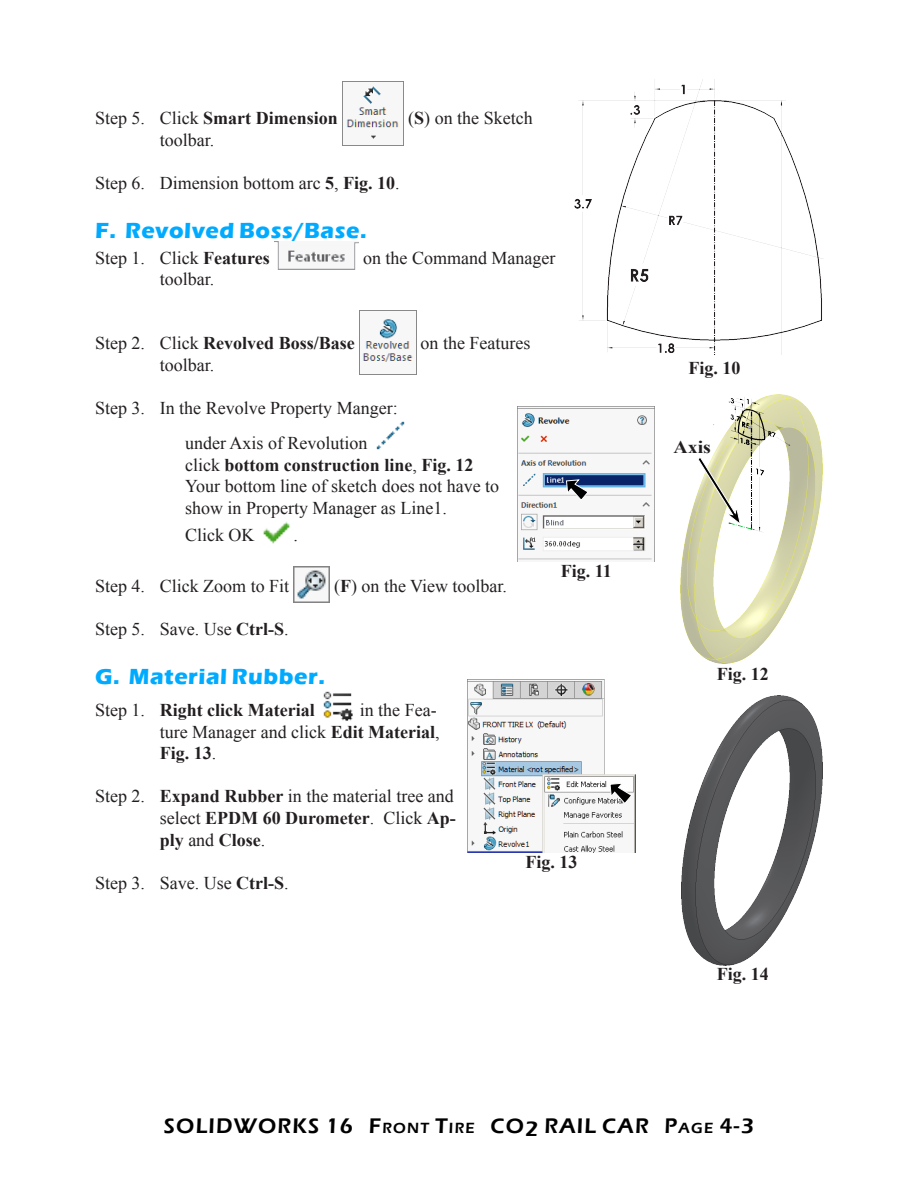
<style>
.page{position:relative;width:918px;height:1188px;background:#fff}
.page>*{position:absolute;margin:0;border:0;box-sizing:border-box;transform-origin:0 0}
.Subhead_1{font:700 22.5px "Eras ITC";letter-spacing:.025em;color:#00abff}
.t1{font:600 21.75px "Eras ITC";letter-spacing:.055em;color:#000}
.Body_text{font:18px/21.6px "Times New Roman";color:#231f20}
.Body_text-2{font:700 18px "Times New Roman";color:#231f20}
.Fig_No{font:700 18px "Times New Roman";color:#231f20}
.Coor{font:700 18px "Times New Roman";color:#231f20;scale:1.1 1}
.s1{font-weight:400}
.s2{font-weight:700}
.s3{font-size:15.15px}
</style>
<div class="page">
<img style="left:342px;top:81px;width:62px;height:64px">
<img style="left:274px;top:241px;width:85px;height:29px">
<img style="left:359px;top:310px;width:57px;height:65px">
<img style="left:376px;top:421px;width:29px;height:29px">
<img style="left:263px;top:521px;width:27px;height:23px">
<img style="left:294px;top:567px;width:36px;height:36px">
<img style="left:323px;top:691px;width:30px;height:30px">
<img style="left:574px;top:80px;width:249px;height:275px">
<img style="left:518px;top:406px;width:137px;height:155px">
<img style="left:681px;top:394px;width:141px;height:270px">
<svg style="left:566px;top:479px;width:23px;height:22px"></svg>
<svg style="left:697px;top:456px;width:44px;height:69px"></svg>
<img style="left:467px;top:680px;width:168px;height:173px">
<svg style="left:610px;top:783px;width:22px;height:21px"></svg>
<img style="left:682px;top:696px;width:141px;height:269px">
<p class="Body_text-2" style="left:95px;top:106px;width:244px"><span class="s1">Step 5. Click</span> Smart Dimension</p>
<p class="Body_text" style="left:408px;top:107px;width:126px">(<span class="s2">S</span>) on the Sketch</p>
<p class="Body_text" style="left:160px;top:129px;width:56px">toolbar.</p>
<p class="Body_text" style="left:95px;top:172px;width:306px">Step 6. Dimension bottom arc <span class="s2">5</span>, <span class="s2">Fig. 10</span>.</p>
<p class="Subhead_1" style="left:95px;top:217px;width:273px">F. Revolved Boss/Base.</p>
<p class="Body_text" style="left:95px;top:247px;width:176px">Step 1. Click <span class="s2">Features</span></p>
<p class="Body_text" style="left:363px;top:247px;width:194px">on the Command Manager</p>
<p class="Body_text" style="left:160px;top:268px;width:56px">toolbar.</p>
<p class="Body_text-2" style="left:95px;top:331px;width:261px"><span class="s1">Step 2. Click</span> Revolved Boss/Base</p>
<p class="Body_text" style="left:421px;top:332px;width:111px">on the Features</p>
<p class="Body_text" style="left:160px;top:354px;width:56px">toolbar.</p>
<p class="Body_text" style="left:185px;top:390px;width:214px;line-height:35.1px;text-indent:-90px">Step 3. In the Revolve Property Manger: under Axis of Revolution</p>
<p class="Body_text" style="left:185px;top:453px;width:316px">click <span class="s2">bottom construction line</span>, <span class="s2">Fig. 12<br></span>Your bottom line of sketch does not have to show in Property Manager as Line1.</p>
<p class="Body_text" style="left:185px;top:524px;width:71px">Click OK</p>
<p class="Body_text" style="left:293px;top:524px;width:6px">.</p>
<p class="Body_text" style="left:95px;top:575px;width:196px">Step 4. Click Zoom to Fit</p>
<p class="Body_text" style="left:334px;top:575px;width:174px">(<span class="s2">F</span>) on the View toolbar.</p>
<p class="Body_text" style="left:95px;top:618px;width:195px">Step 5. Save. Use <span class="s2">Ctrl-S</span>.</p>
<p class="Subhead_1" style="left:95px;top:663px;width:231px">G. Material Rubber.</p>
<p class="Body_text-2" style="left:95px;top:698px;width:221px"><span class="s1">Step 1.</span> Right click Material</p>
<p class="Fig_No" style="left:561px;top:559px;width:52px">Fig. 11</p>
<p class="Body_text" style="left:160px;top:699px;width:281px;text-indent:200px">in the Fea&shy;ture Manager and click <span class="s2">Edit Material</span>,<br><span class="s2">Fig. 13</span>.</p>
<p class="Body_text" style="left:160px;top:785px;width:298px;text-align:justify;text-indent:-65px">Step 2. <span class="s2">Expand Rubber</span> in the material tree and select <span class="s2">EPDM 60 Durometer</span>. Click <span class="s2">Ap&shy;ply</span> and <span class="s2">Close</span>.</p>
<p class="Body_text" style="left:95px;top:872px;width:195px">Step 3. Save. Use <span class="s2">Ctrl-S</span>.</p>
<p class="Fig_No" style="left:525px;top:850px;width:54px">Fig. 13</p>
<p class="Fig_No" style="left:688px;top:355px;width:54px">Fig. 10</p>
<p class="Coor" style="left:674px;top:434px;width:36px">Axis</p>
<p class="Fig_No" style="left:717px;top:661px;width:54px">Fig. 12</p>
<p class="Fig_No" style="left:717px;top:961px;width:54px">Fig. 14</p>
<p class="t1" style="left:164px;top:1114px;width:592px">SOLIDWORKS 16 F<span class="s3">RO NT</span> T<span class="s3">IRE</span> CO2 RAIL CAR P<span class="s3">AGE</span> 4-3</p>
</div>
